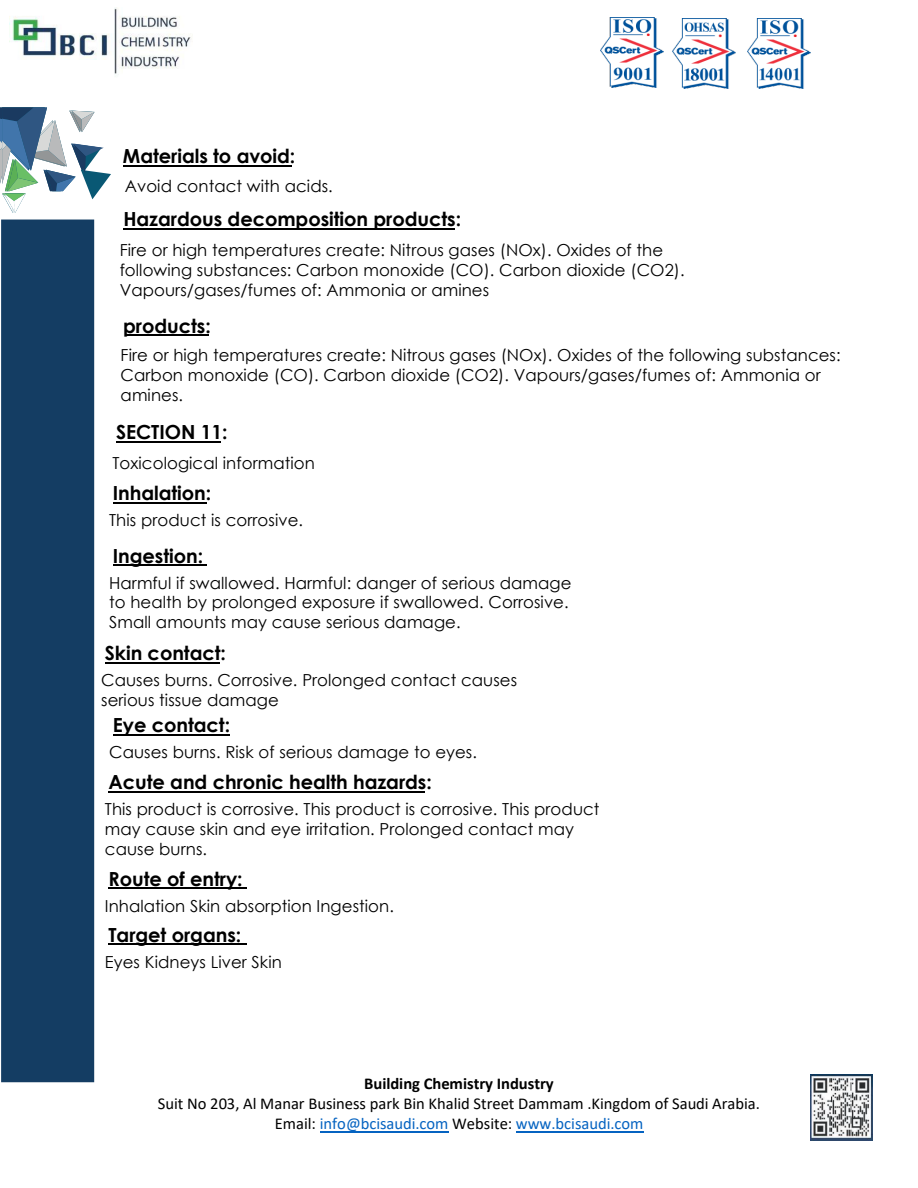
<style>
.page{position:relative;width:918px;height:1188px;background:#fff}
.page>*{position:absolute;margin:0;border:0;box-sizing:border-box;transform-origin:0 0}
.t1{font:700 19.5px "Century Gothic";letter-spacing:-.005em;color:#000}
.t2{font:16.5px/19.8px "Century Gothic";letter-spacing:.005em;color:#000}
.t3{font:16.5px/20.2px "Calibri";color:#000;text-align:center}
.t4{font:700 16.5px "Calibri";color:#000}
.s1{color:#0563c1}
</style>
<div class="page">
<hr style="left:123px;top:165px;width:169px;height:1px;background:#000">
<hr style="left:123px;top:228px;width:332px;height:2px;background:#000">
<hr style="left:126px;top:334px;width:83px;height:2px;background:#000">
<hr style="left:116px;top:441px;width:105px;height:2px;background:#000">
<hr style="left:113px;top:502px;width:93px;height:2px;background:#000">
<hr style="left:113px;top:564px;width:93px;height:2px;background:#000">
<hr style="left:105px;top:662px;width:114px;height:1px;background:#000">
<hr style="left:113px;top:734px;width:116px;height:2px;background:#000">
<hr style="left:109px;top:791px;width:316px;height:2px;background:#000">
<hr style="left:109px;top:888px;width:138px;height:1px;background:#000">
<hr style="left:109px;top:944px;width:138px;height:1px;background:#000">
<hr style="left:320px;top:1131px;width:129px;height:1px;background:#0563c1">
<hr style="left:516px;top:1131px;width:127px;height:1px;background:#0563c1">
<img style="left:601px;top:18px;width:63px;height:70px">
<img style="left:747px;top:19px;width:63px;height:70px">
<img style="left:810px;top:1075px;width:63px;height:65px">
<img style="left:12px;top:8px;width:179px;height:66px">
<div style="left:1px;top:220px;width:93px;height:862px;background:#143d63"></div>
<svg style="left:0;top:107px;width:111px;height:106px"></svg>
<img style="left:673px;top:19px;width:63px;height:70px">
<p class="t1" style="left:123px;top:141px;width:174px">Materials to avoid:</p>
<p class="t2" style="left:125px;top:176px;width:210px">Avoid contact with acids.</p>
<p class="t1" style="left:123px;top:204px;width:339px">Hazardous decomposition products:</p>
<p class="t2" style="left:120px;top:240px;width:567px">Fire or high temperatures create: Nitrous gases (NOx). Oxides of the following substances: Carbon monoxide (CO). Carbon dioxide (CO2).<br>Vapours/gases/fumes of: Ammonia or amines</p>
<p class="t1" style="left:123px;top:311px;width:89px">products:</p>
<p class="t2" style="left:121px;top:345px;width:722px">Fire or high temperatures create: Nitrous gases (NOx). Oxides of the following substances:<br>Carbon monoxide (CO). Carbon dioxide (CO2). Vapours/gases/fumes of: Ammonia or amines.</p>
<p class="t1" style="left:116px;top:417px;width:113px">SECTION 11:</p>
<p class="t2" style="left:112px;top:453px;width:204px">Toxicological information</p>
<p class="t1" style="left:113px;top:478px;width:100px">Inhalation:</p>
<p class="t2" style="left:109px;top:510px;width:195px">This product is corrosive.</p>
<p class="t1" style="left:113px;top:541px;width:92px">Ingestion:</p>
<p class="t2" style="left:109px;top:572px;width:464px">Harmful if swallowed. Harmful: danger of serious damage to health by prolonged exposure if swallowed. Corrosive.<br>Small amounts may cause serious damage.</p>
<p class="t1" style="left:105px;top:638px;width:123px">Skin contact:</p>
<p class="t2" style="left:101px;top:670px;width:417px">Causes burns. Corrosive. Prolonged contact causes serious tissue damage</p>
<p class="t1" style="left:113px;top:710px;width:119px">Eye contact:</p>
<p class="t2" style="left:109px;top:742px;width:369px">Causes burns. Risk of serious damage to eyes.</p>
<p class="t1" style="left:109px;top:767px;width:325px">Acute and chronic health hazards:</p>
<p class="t2" style="left:105px;top:799px;width:496px">This product is corrosive. This product is corrosive. This product may cause skin and eye irritation. Prolonged contact may cause burns.</p>
<p class="t1" style="left:109px;top:864px;width:136px">Route of entry:</p>
<p class="t2" style="left:105px;top:895px;width:291px">Inhalation Skin absorption Ingestion.</p>
<p class="t1" style="left:109px;top:920px;width:134px">Target organs:</p>
<p class="t2" style="left:105px;top:952px;width:178px">Eyes Kidneys Liver Skin</p>
<p class="t4" style="left:364px;top:1072px;width:191px">Building Chemistry Industry</p>
<p class="t3" style="left:158px;top:1093px;width:604px">Suit No 203, Al Manar Business park Bin Khalid Street Dammam .Kingdom of Saudi Arabia.<br>Email: <span class="s1">info@bcisaudi.com</span> Website: <span class="s1">www.bcisaudi.com</span></p>
</div>
